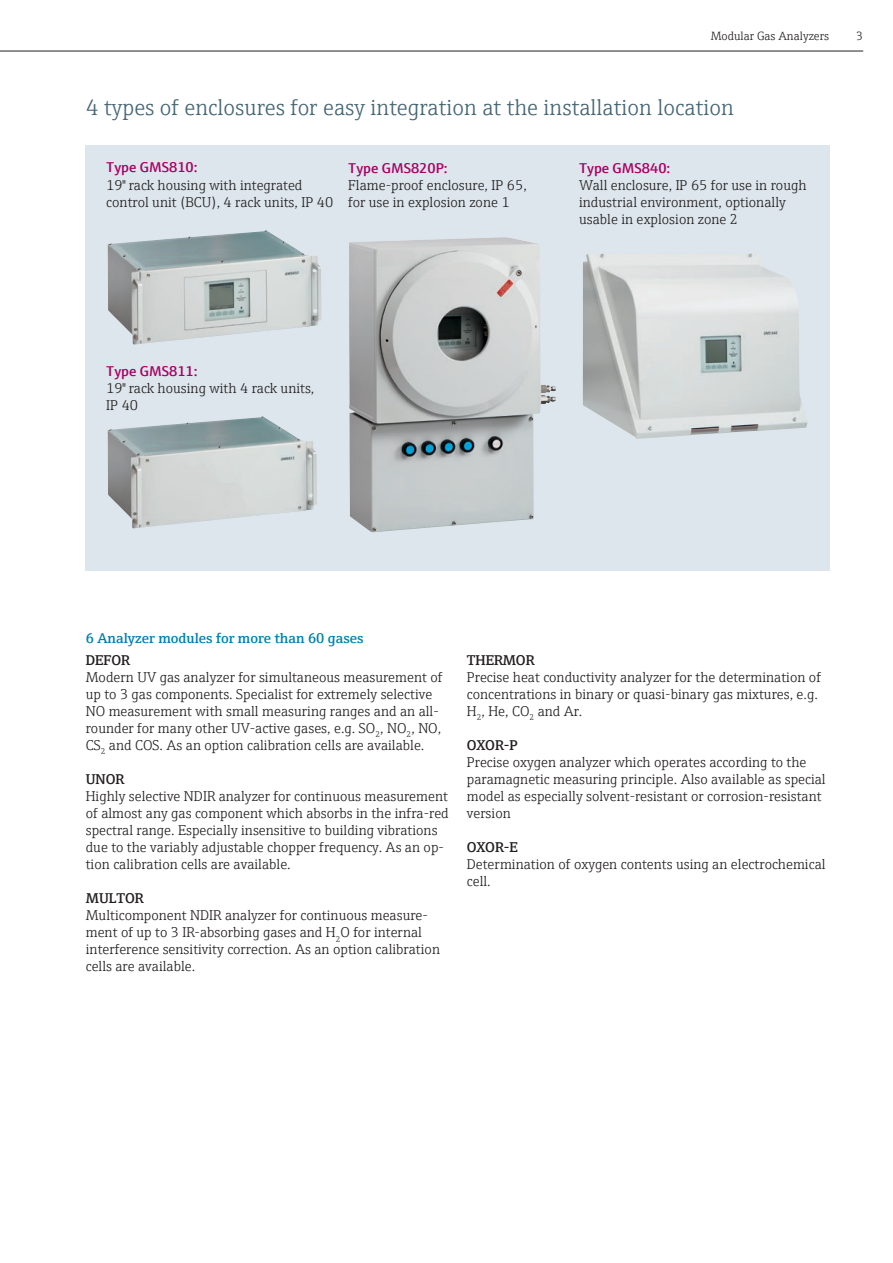
<style>
.page{position:relative;width:893px;height:1263px;background:#fff}
.page>*{position:absolute;margin:0;border:0;box-sizing:border-box;transform-origin:0 0}
.t1{font:300 22.5px "E+H Serif";color:#456573}
.t2{font:300 14.25px/17px "E+H Serif";color:#231f20}
.t3{font:600 14.25px "E+H Sans";color:#a80063}
.t4{font:600 14.25px "E+H Serif";color:#0081ad}
.t5{font:600 14.25px "E+H Serif";color:#231f20}
.t6{font:300 12px "E+H Serif";color:#231f20}
</style>
<div class="page">
<div style="left:85px;top:145px;width:744px;height:426px;background:#dde6ec"></div>
<img style="left:108px;top:230px;width:214px;height:114px">
<img style="left:108px;top:416px;width:209px;height:112px">
<img style="left:583px;top:253px;width:225px;height:186px">
<img style="left:349px;top:237px;width:207px;height:295px">
<hr style="left:0;top:51px;width:863px;height:1px;background:#231f20">
<p class="t6" style="left:711px;top:27px;width:120px">Modular Gas Analyzers</p>
<p class="t6" style="left:856px;top:27px;width:8px">3</p>
<h1 class="t1" style="left:86px;top:90px;width:649px">4 types of enclosures for easy integration at the installation location</h1>
<p class="t3" style="left:106px;top:157px;width:93px">Type GMS810:</p>
<p class="t2" style="left:106px;top:175px;width:228px">19" rack housing with integrated control unit (BCU), 4 rack units, IP 40</p>
<p class="t3" style="left:348px;top:157px;width:101px">Type GMS820P:</p>
<p class="t2" style="left:348px;top:175px;width:180px">Flame-proof enclosure, IP 65, for use in explosion zone 1</p>
<p class="t3" style="left:579px;top:157px;width:93px">Type GMS840:</p>
<p class="t2" style="left:579px;top:175px;width:229px">Wall enclosure, IP 65 for use in rough industrial environment, optionally usable in explosion zone 2</p>
<p class="t3" style="left:106px;top:360px;width:93px">Type GMS811:</p>
<p class="t2" style="left:106px;top:378px;width:210px">19" rack housing with 4 rack units,<br>IP 40</p>
<p class="t4" style="left:86px;top:627px;width:279px">6 Analyzer modules for more than 60 gases</p>
<p class="t5" style="left:86px;top:649px;width:46px">DEFOR</p>
<p class="t2" style="left:86px;top:667px;width:358px">Modern UV gas analyzer for simultaneous measurement of up to 3 gas components. Specialist for extremely selective NO measurement with small measuring ranges and an all&shy;rounder for many other UV-active gases, e.g. SO<sub>2</sub>, NO<sub>2</sub>, NO, CS<sub>2</sub> and COS. As an option calibration cells are available.</p>
<p class="t5" style="left:86px;top:768px;width:40px">UNOR</p>
<p class="t2" style="left:86px;top:786px;width:364px">Highly selective NDIR analyzer for continuous measurement of almost any gas component which absorbs in the infra-red spectral range. Especially insensitive to building vibrations due to the variably adjustable chopper frequency. As an op&shy;tion calibration cells are available.</p>
<p class="t5" style="left:86px;top:887px;width:59px">MULTOR</p>
<p class="t2" style="left:86px;top:905px;width:356px">Multicomponent NDIR analyzer for continuous measure&shy;ment of up to 3 IR-absorbing gases and H<sub>2</sub>O for internal interference sensitivity correction. As an option calibration cells are available.</p>
<p class="t5" style="left:467px;top:649px;width:69px">THERMOR</p>
<p class="t2" style="left:467px;top:667px;width:356px">Precise heat conductivity analyzer for the determination of concentrations in binary or quasi-binary gas mixtures, e.g.<br>H<sub>2</sub>, He, CO<sub>2</sub> and Ar.</p>
<p class="t5" style="left:467px;top:734px;width:52px">OXOR-P</p>
<p class="t2" style="left:467px;top:752px;width:360px">Precise oxygen analyzer which operates according to the paramagnetic measuring principle. Also available as special model as especially solvent-resistant or corrosion-resistant version</p>
<p class="t5" style="left:467px;top:836px;width:52px">OXOR-E</p>
<p class="t2" style="left:467px;top:854px;width:360px">Determination of oxygen contents using an electrochemical cell.</p>
</div>
